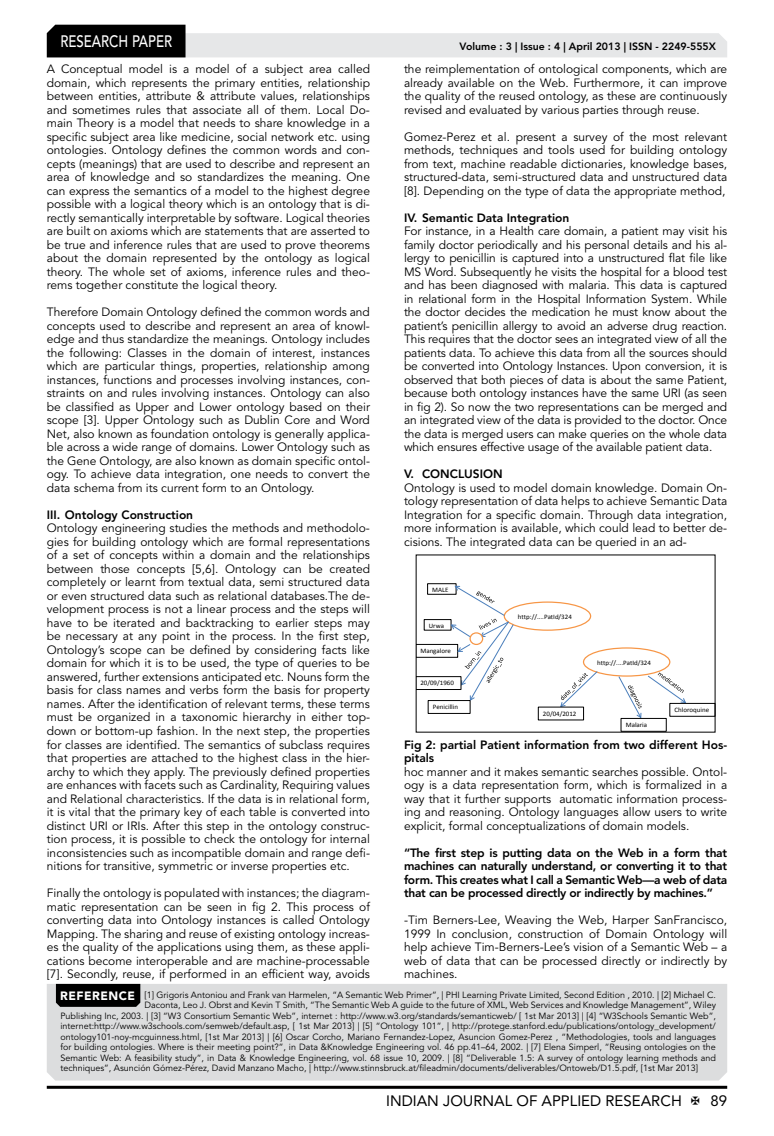
<style>
.page{position:relative;width:774px;height:1136px;background:#fff}
.page>*{position:absolute;margin:0;border:0;box-sizing:border-box;transform-origin:0 0}
.t1{font:500 16.5px "Avenir LT Std";color:#fff;scale:.8 1}
.t2{font:15px "Avenir LT Std";color:#000}
.t3{font:12px/13.5px "Avenir LT Std";color:#000;text-align:justify}
.t4{font:800 12px/13.5px "Avenir LT Std";color:#000}
.t5{font:800 10.5px "Avenir LT Std";color:#000}
.t6{font:9px "Avenir LT Std";color:#000}
.t7{font:6.75px "Calibri";color:#000}
.s1{font-weight:900;font-size:12px;color:#fff}
</style>
<div class="page">
<hr style="left:47px;top:1085px;width:680px;height:3px;background:#000">
<svg style="left:47px;top:25px;width:680px;height:32px"></svg>
<svg style="left:418px;top:583px;width:295px;height:147px"></svg>
<div style="left:47px;top:983px;width:680px;height:97px;background:#dcddde"></div>
<div style="left:56px;top:983px;width:84px;height:23px;background:#000"></div>
<h1 class="t1" style="left:60px;top:32px;width:139px">RESEARCH PAPER</h1>
<p class="t3" style="left:47px;top:62px;width:325px">A Conceptual model is a model of a subject area called domain, which represents the primary entities, relationship between entities, attribute &amp; attribute values, relationships and sometimes rules that associate all of them. Local Do&shy;main Theory is a model that needs to share knowledge in a specific subject area like medicine, social network etc. using ontologies. Ontology defines the common words and con&shy;cepts (meanings) that are used to describe and represent an area of knowledge and so standardizes the meaning. One can express the semantics of a model to the highest degree possible with a logical theory which is an ontology that is di&shy;rectly semantically interpretable by software. Logical theories are built on axioms which are statements that are asserted to be true and inference rules that are used to prove theorems about the domain represented by the ontology as logical theory. The whole set of axioms, inference rules and theo&shy;rems together constitute the logical theory.</p>
<p class="t3" style="left:47px;top:305px;width:325px">Therefore Domain Ontology defined the common words and concepts used to describe and represent an area of knowl&shy;edge and thus standardize the meanings. Ontology includes the following: Classes in the domain of interest, instances which are particular things, properties, relationship among instances, functions and processes involving instances, con&shy;straints on and rules involving instances. Ontology can also be classified as Upper and Lower ontology based on their scope [3]. Upper Ontology such as Dublin Core and Word Net, also known as foundation ontology is generally applica&shy;ble across a wide range of domains. Lower Ontology such as the Gene Ontology, are also known as domain specific ontol&shy;ogy. To achieve data integration, one needs to convert the data schema from its current form to an Ontology.</p>
<p class="t4" style="left:47px;top:508px;width:148px">III. Ontology Construction</p>
<p class="t3" style="left:47px;top:521px;width:325px">Ontology engineering studies the methods and methodolo&shy;gies for building ontology which are formal representations of a set of concepts within a domain and the relationships between those concepts [5,6]. Ontology can be created completely or learnt from textual data, semi structured data or even structured data such as relational databases.The de&shy;velopment process is not a linear process and the steps will have to be iterated and backtracking to earlier steps may be necessary at any point in the process. In the first step, Ontology’s scope can be defined by considering facts like domain for which it is to be used, the type of queries to be answered, further extensions anticipated etc. Nouns form the basis for class names and verbs form the basis for property names. After the identification of relevant terms, these terms must be organized in a taxonomic hierarchy in either top&shy;down or bottom-up fashion. In the next step, the properties for classes are identified. The semantics of subclass requires that properties are attached to the highest class in the hier&shy;archy to which they apply. The previously defined properties are enhances with facets such as Cardinality, Requiring values and Relational characteristics. If the data is in relational form, it is vital that the primary key of each table is converted into distinct URI or IRIs. After this step in the ontology construc&shy;tion process, it is possible to check the ontology for internal inconsistencies such as incompatible domain and range defi&shy;nitions for transitive, symmetric or inverse properties etc.</p>
<p class="t3" style="left:47px;top:886px;width:325px">Finally the ontology is populated with instances; the diagram&shy;matic representation can be seen in fig 2. This process of converting data into Ontology instances is called Ontology Mapping. The sharing and reuse of existing ontology increas&shy;es the quality of the applications using them, as these appli&shy;cations become interoperable and are machine-processable [7]. Secondly, reuse, if performed in an efficient way, avoids</p>
<p class="t5" style="left:460px;top:41px;width:258px">Volume : 3 | Issue : 4 | April 2013 | ISSN - 2249-555X</p>
<p class="t3" style="left:404px;top:62px;width:325px">the reimplementation of ontological components, which are already available on the Web. Furthermore, it can improve the quality of the reused ontology, as these are continuously revised and evaluated by various parties through reuse.</p>
<p class="t3" style="left:404px;top:130px;width:325px">Gomez-Perez et al. present a survey of the most relevant methods, techniques and tools used for building ontology from text, machine readable dictionaries, knowledge bases, structured-data, semi-structured data and unstructured data [8]. Depending on the type of data the appropriate method,</p>
<p class="t4" style="left:404px;top:211px;width:167px">IV. Semantic Data Integration</p>
<p class="t3" style="left:404px;top:224px;width:325px">For instance, in a Health care domain, a patient may visit his family doctor periodically and his personal details and his al&shy;lergy to penicillin is captured into a unstructured flat file like MS Word. Subsequently he visits the hospital for a blood test and has been diagnosed with malaria. This data is captured in relational form in the Hospital Information System. While the doctor decides the medication he must know about the patient’s penicillin allergy to avoid an adverse drug reaction.<br>This requires that the doctor sees an integrated view of all the patients data. To achieve this data from all the sources should be converted into Ontology Instances. Upon conversion, it is observed that both pieces of data is about the same Patient, because both ontology instances have the same URI (as seen in fig 2). So now the two representations can be merged and an integrated view of the data is provided to the doctor. Once the data is merged users can make queries on the whole data which ensures effective usage of the available patient data.</p>
<p class="t4" style="left:404px;top:467px;width:100px">V. CONCLUSION</p>
<p class="t3" style="left:404px;top:481px;width:325px">Ontology is used to model domain knowledge. Domain On&shy;tology representation of data helps to achieve Semantic Data Integration for a specific domain. Through data integration, more information is available, which could lead to better de&shy;cisions. The integrated data can be queried in an ad-</p>
<p class="t7" style="left:432px;top:586px;width:18px">MALE</p>
<p class="t7" style="left:429px;top:621px;width:17px">Urwa</p>
<p class="t7" style="left:420px;top:646px;width:32px">Mangalore</p>
<p class="t7" style="left:420px;top:678px;width:35px">20/09/1960</p>
<p class="t7" style="left:433px;top:702px;width:27px">Penicillin</p>
<p class="t7" style="left:518px;top:612px;width:55px">http://....PatId/324</p>
<p class="t7" style="left:543px;top:709px;width:35px">20/04/2012</p>
<p class="t7" style="left:597px;top:658px;width:55px">http://....PatId/324</p>
<p class="t7" style="left:626px;top:720px;width:23px">Malaria</p>
<p class="t7" style="left:674px;top:705px;width:36px">Chloroquine</p>
<p class="t4" style="left:404px;top:737px;width:325px">Fig 2: partial Patient information from two different Hos&shy;pitals</p>
<p class="t3" style="left:404px;top:764px;width:325px">hoc manner and it makes semantic searches possible. Ontol&shy;ogy is a data representation form, which is formalized in a way that it further supports automatic information process&shy;ing and reasoning. Ontology languages allow users to write explicit, formal conceptualizations of domain models.</p>
<p class="t4" style="left:404px;top:845px;width:325px;text-align:justify">“The first step is putting data on the Web in a form that machines can naturally understand, or converting it to that form. This creates what I call a Semantic Web—a web of data that can be processed directly or indirectly by machines.”</p>
<p class="t3" style="left:404px;top:913px;width:325px">-Tim Berners-Lee, Weaving the Web, Harper SanFrancisco, 1999 In conclusion, construction of Domain Ontology will help achieve Tim-Berners-Lee’s vision of a Semantic Web – a web of data that can be processed directly or indirectly by machines.</p>
<p class="t6" style="left:60px;top:989px;width:657px"><span class="s1">REFERENCE</span> [1] Grigoris Antoniou and Frank van Harmelen, “A Semantic Web Primer”, | PHI Learning Private Limited, Second Edition , 2010. | [2] Michael C.</p>
<p class="t6" style="left:145px;top:999px;width:573px">Daconta, Leo J. Obrst and Kevin T Smith, “The Semantic Web A guide to the future of XML, Web Services and Knowledge Management”, Wiley</p>
<p class="t6" style="left:60px;top:1010px;width:657px">Publishing Inc, 2003. | [3] “W3 Consortium Semantic Web”, internet : http://www.w3.org/standards/semanticweb/ [ 1st Mar 2013] | [4] “W3Schools Semantic Web”,</p>
<p class="t6" style="left:60px;top:1020px;width:657px">internet:http://www.w3schools.com/semweb/default.asp, [ 1st Mar 2013] | [5] “Ontology 101”, | http://protege.stanford.edu/publications/ontology_development/</p>
<p class="t6" style="left:60px;top:1031px;width:657px">ontology101-noy-mcguinness.html, [1st Mar 2013] | [6] Oscar Corcho, Mariano Fernandez-Lopez, Asuncion Gomez-Perez , “Methodologies, tools and languages</p>
<p class="t6" style="left:60px;top:1041px;width:657px">for building ontologies. Where is their meeting point?”, in Data &amp;Knowledge Engineering vol. 46 pp.41–64, 2002. | [7] Elena Simperl, “Reusing ontologies on the</p>
<p class="t6" style="left:60px;top:1052px;width:657px">Semantic Web: A feasibility study”, in Data &amp; Knowledge Engineering, vol. 68 issue 10, 2009. | [8] “Deliverable 1.5: A survey of ontology learning methods and</p>
<p class="t6" style="left:60px;top:1062px;width:639px">techniques”, Asunción Gómez-Pérez, David Manzano Macho, | http://www.stinnsbruck.at/fileadmin/documents/deliverables/Ontoweb/D1.5.pdf, [1st Mar 2013]</p>
<p class="t2" style="left:386px;top:1091px;width:297px">INDIAN JOURNAL OF APPLIED RESEARCH</p>
<p class="t2" style="left:710px;top:1091px;width:18px">89</p>
</div>
